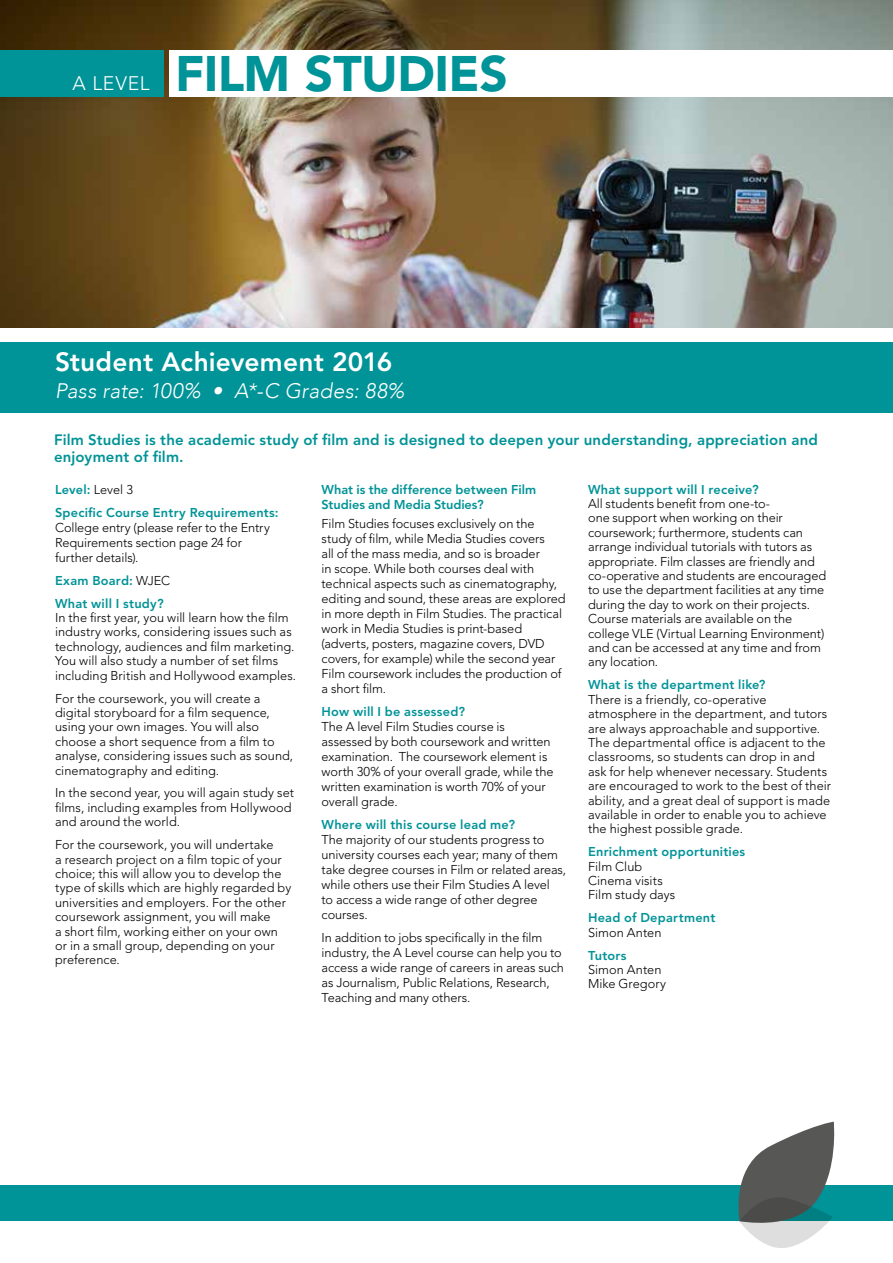
<style>
.page{position:relative;width:893px;height:1263px;background:#fff}
.page>*{position:absolute;margin:0;border:0;box-sizing:border-box;transform-origin:0 0}
.t1{font:900 49.5px "Avenir";letter-spacing:-.01em;color:#009397}
.t2{font:800 26.25px "Avenir";letter-spacing:.01em;color:#fff}
.t3{font:italic 300 21px "Avenir";letter-spacing:.01em;color:#fff}
.t4{font:300 19.5px "Avenir";letter-spacing:.04em;color:#fff}
.t5{font:800 15px/16.5px "Avenir";letter-spacing:.01em;color:#009397}
.t6{font:300 12.75px/14.4px "Avenir";color:#000}
.t7{font:800 12.75px/23px "Avenir";letter-spacing:.015em;color:#009397}
.t8{font:800 12.75px/15px "Avenir";letter-spacing:-.005em;color:#009397}
.s1{font-weight:300;color:#000}
</style>
<div class="page">
<img style="left:0;top:0;width:893px;height:327px">
<div style="left:0;top:342px;width:893px;height:71px;background:#009397"></div>
<div style="left:0;top:50px;width:164px;height:47px;background:#009397"></div>
<div style="left:170px;top:50px;width:723px;height:47px;background:#fff"></div>
<div style="left:0;top:1186px;width:893px;height:35px;background:#009397"></div>
<svg style="left:735px;top:1121px;width:104px;height:127px"></svg>
<h3 class="t4" style="left:72px;top:72px;width:79px">A LEVEL</h3>
<h1 class="t1" style="left:175px;top:44px;width:334px">FILM STUDIES</h1>
<h2 class="t2" style="left:55px;top:346px;width:339px">Student Achievement 2016</h2>
<h3 class="t3" style="left:55px;top:379px;width:351px">Pass rate: 100% • A*-C Grades: 88%</h3>
<p class="t5" style="left:54px;top:432px;width:765px">Film Studies is the academic study of film and is designed to deepen your understanding, appreciation and enjoyment of film.</p>
<p class="t7" style="left:55px;top:478px;width:225px">Level: <span class="s1">Level 3<br></span>Specific Course Entry Requirements:</p>
<p class="t6" style="left:55px;top:520px;width:216px;line-height:15px">College entry (please refer to the Entry<br>Requirements section page 24 for further details).</p>
<p class="t7" style="left:55px;top:569px;width:117px">Exam Board: <span class="s1">WJEC<br></span>What will I study?</p>
<p class="t6" style="left:55px;top:610px;width:243px">In the first year, you will learn how the film industry works, considering issues such as technology, audiences and film marketing.<br>You will also study a number of set films including British and Hollywood examples.</p>
<p class="t6" style="left:55px;top:691px;width:240px">For the coursework, you will create a digital storyboard for a film sequence, using your own images. You will also choose a short sequence from a film to analyse, considering issues such as sound, cinematography and editing.</p>
<p class="t6" style="left:55px;top:786px;width:241px">In the second year, you will again study set films, including examples from Hollywood and around the world.</p>
<p class="t6" style="left:55px;top:837px;width:238px">For the coursework, you will undertake<br>a research project on a film topic of your choice; this will allow you to develop the type of skills which are highly regarded by universities and employers. For the other coursework assignment, you will make<br>a short film, working either on your own or in a small group, depending on your preference.</p>
<p class="t8" style="left:322px;top:482px;width:216px">What is the difference between Film<br>Studies and Media Studies?</p>
<p class="t6" style="left:322px;top:516px;width:245px;line-height:15px">Film Studies focuses exclusively on the study of film, while Media Studies covers<br>all of the mass media, and so is broader<br>in scope. While both courses deal with technical aspects such as cinematography, editing and sound, these areas are explored in more depth in Film Studies. The practical work in Media Studies is print-based (adverts, posters, magazine covers, DVD covers, for example) while the second year Film coursework includes the production of a short film.</p>
<p class="t7" style="left:322px;top:700px;width:145px">How will I be assessed?</p>
<p class="t6" style="left:322px;top:719px;width:233px;line-height:15px">The A level Film Studies course is assessed by both coursework and written examination. The coursework element is worth 30% of your overall grade, while the written examination is worth 70% of your overall grade.</p>
<p class="t7" style="left:322px;top:813px;width:195px">Where will this course lead me?</p>
<p class="t6" style="left:322px;top:832px;width:246px;line-height:15px">The majority of our students progress to university courses each year; many of them take degree courses in Film or related areas, while others use their Film Studies A level<br>to access a wide range of other degree courses.</p>
<p class="t6" style="left:322px;top:930px;width:244px;line-height:15px">In addition to jobs specifically in the film industry, the A Level course can help you to access a wide range of careers in areas such as Journalism, Public Relations, Research, Teaching and many others.</p>
<p class="t7" style="left:588px;top:478px;width:172px">What support will I receive?</p>
<p class="t6" style="left:588px;top:496px;width:240px">All students benefit from one-to-<br>one support when working on their coursework; furthermore, students can arrange individual tutorials with tutors as appropriate. Film classes are friendly and co-operative and students are encouraged to use the department facilities at any time during the day to work on their projects.<br>Course materials are available on the college VLE (Virtual Learning Environment) and can be accessed at any time and from any location.</p>
<p class="t7" style="left:588px;top:673px;width:179px">What is the department like?</p>
<p class="t6" style="left:588px;top:692px;width:244px">There is a friendly, co-operative atmosphere in the department, and tutors are always approachable and supportive.<br>The departmental office is adjacent to the classrooms, so students can drop in and ask for help whenever necessary. Students are encouraged to work to the best of their ability, and a great deal of support is made available in order to enable you to achieve the highest possible grade.</p>
<p class="t7" style="left:588px;top:840px;width:159px">Enrichment opportunities</p>
<p class="t6" style="left:588px;top:859px;width:89px">Film Club<br>Cinema visits<br>Film study days</p>
<p class="t7" style="left:588px;top:906px;width:129px">Head of Department</p>
<p class="t6" style="left:588px;top:925px;width:75px">Simon Anten</p>
<p class="t7" style="left:588px;top:944px;width:40px">Tutors</p>
<p class="t6" style="left:588px;top:962px;width:79px">Simon Anten<br>Mike Gregory</p>
</div>
